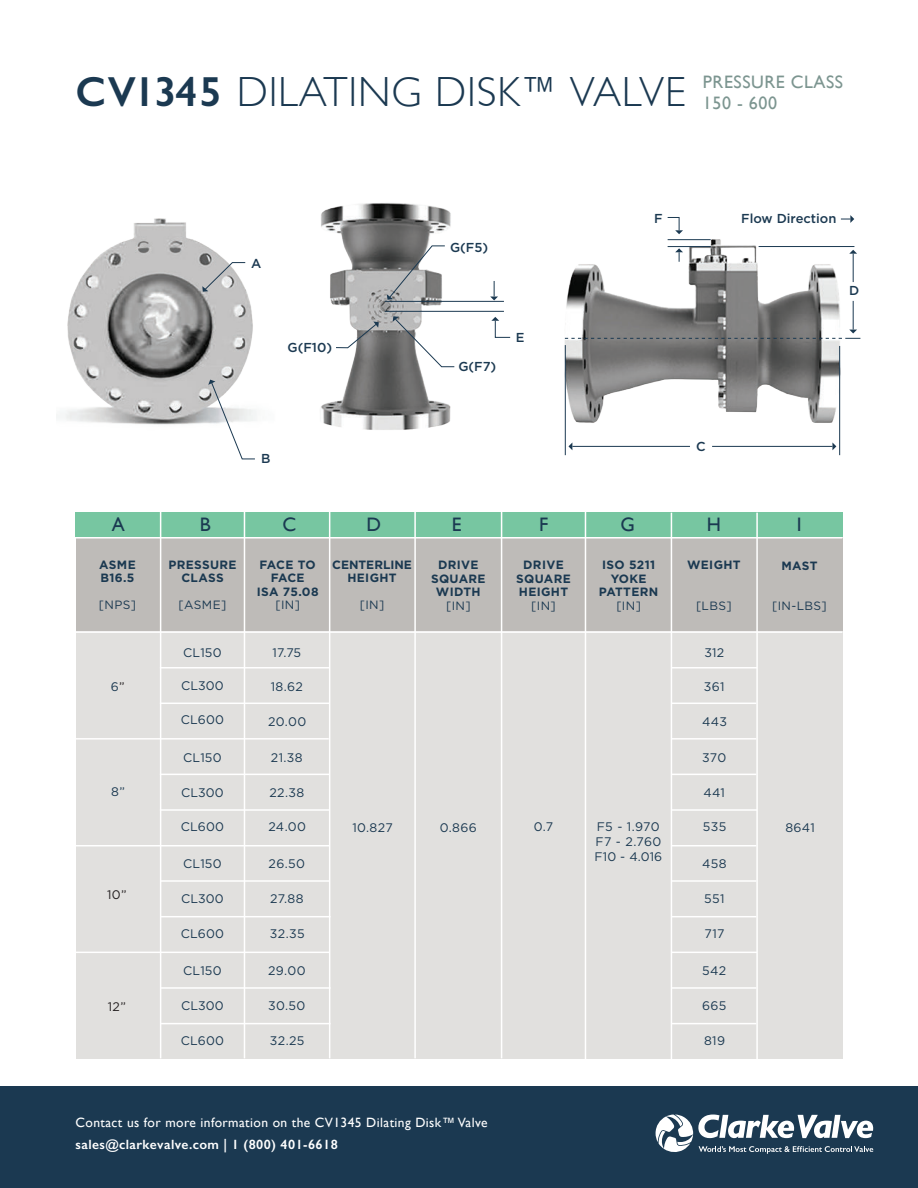
<style>
.page{position:relative;width:918px;height:1188px;background:#fff}
.page>*{position:absolute;margin:0;border:0;box-sizing:border-box;transform-origin:0 0}
.t1{font:300 42.15px "Gill Sans";letter-spacing:.02em;color:#1b3951}
.t2{font:19.5px "Gill Sans";color:#1b3951}
.t3{font:18px/21px "Gill Sans";letter-spacing:.03em;color:#7c9590}
.t4{font:13.5px "Gill Sans";letter-spacing:.03em;color:#fff}
.t5{font:600 13.5px "Gill Sans";letter-spacing:.03em;color:#fff}
.t6{font:500 12.9px "Gotham";color:#1b3951}
.t7{font:12.45px/14.5px "Gotham";letter-spacing:.01em;color:#1b3951}
.t8{font:12.45px "Gotham";color:#231f20}
.t9{font:700 12px/13.5px "Gotham";letter-spacing:.03em;color:#1b3951;text-align:center}
.t10{font:12px "Gotham";letter-spacing:.03em;color:#1b3951}
.t11{font:700 12px/13.5px "Gotham";letter-spacing:.005em;color:#1b3951;text-align:center}
.t12{font:700 12px/13.5px "Gotham";color:#1b3951;text-align:center}
.s1{font-weight:600}
.s2{font-size:37.8px}
.s3{color:#231f20}
</style>
<div class="page">
<img style="left:57px;top:218px;width:200px;height:207px">
<img style="left:321px;top:203px;width:183px;height:227px">
<img style="left:564px;top:218px;width:297px;height:218px">
<div style="left:76px;top:532px;width:766px;height:526px;background:#e1e0de"></div>
<div style="left:76px;top:539px;width:766px;height:92px;background:#bebbb8"></div>
<div style="left:0;top:1086px;width:918px;height:102px;background:#1b3951"></div>
<svg style="left:656px;top:1115px;width:217px;height:39px"></svg>
<div style="left:75px;top:513px;width:767px;height:24px;background:#77c6a1"></div>
<hr style="left:76px;top:631px;width:766px;height:2px;background:#fff">
<hr style="left:160px;top:512px;width:1px;height:546px;background:#fff">
<hr style="left:244px;top:512px;width:1px;height:546px;background:#fff">
<hr style="left:329px;top:512px;width:1px;height:546px;background:#fff">
<hr style="left:414px;top:512px;width:2px;height:546px;background:#fff">
<hr style="left:501px;top:512px;width:1px;height:546px;background:#fff">
<hr style="left:585px;top:512px;width:1px;height:549px;background:#fff">
<hr style="left:671px;top:513px;width:1px;height:548px;background:#fff">
<hr style="left:756px;top:513px;width:2px;height:548px;background:#fff">
<hr style="left:76px;top:537px;width:766px;height:2px;background:#fff">
<div style="left:458px;top:360px;width:52px;height:20px;background:#fff"></div>
<div style="left:450px;top:242px;width:44px;height:15px;background:#fff"></div>
<svg style="left:490px;top:281px;width:8px;height:19px"></svg>
<hr style="left:385px;top:311px;width:119px;height:1px;background:#1b3951">
<svg style="left:387px;top:245px;width:59px;height:55px"></svg>
<svg style="left:393px;top:316px;width:62px;height:52px"></svg>
<svg style="left:491px;top:317px;width:20px;height:21px"></svg>
<hr style="left:385px;top:301px;width:119px;height:1px;background:#1b3951">
<hr style="left:161px;top:880px;width:169px;height:2px;background:#fff">
<hr style="left:160px;top:667px;width:170px;height:2px;background:#fff">
<hr style="left:75px;top:738px;width:254px;height:2px;background:#fff">
<hr style="left:160px;top:809px;width:170px;height:2px;background:#fff">
<hr style="left:75px;top:845px;width:255px;height:1px;background:#fff">
<hr style="left:161px;top:916px;width:170px;height:1px;background:#fff">
<svg style="left:202px;top:262px;width:44px;height:30px"></svg>
<svg style="left:208px;top:380px;width:48px;height:80px"></svg>
<hr style="left:161px;top:987px;width:170px;height:2px;background:#fff">
<hr style="left:160px;top:703px;width:170px;height:1px;background:#fff">
<div style="left:288px;top:341px;width:51px;height:19px;background:#fff"></div>
<svg style="left:335px;top:322px;width:44px;height:27px"></svg>
<div style="left:654px;top:213px;width:15px;height:13px;background:#fff"></div>
<div style="left:849px;top:285px;width:10px;height:12px;background:#fff"></div>
<svg style="left:675px;top:248px;width:8px;height:14px"></svg>
<svg style="left:849px;top:250px;width:8px;height:32px"></svg>
<hr style="left:668px;top:246px;width:43px;height:1px;background:#1b3951">
<svg style="left:565px;top:301px;width:295px;height:38px"></svg>
<svg style="left:568px;top:443px;width:4px;height:7px"></svg>
<hr style="left:572px;top:446px;width:118px;height:1px;background:#1b3951">
<hr style="left:565px;top:345px;width:1px;height:110px;background:#1b3951">
<svg style="left:832px;top:442px;width:4px;height:8px"></svg>
<hr style="left:712px;top:446px;width:120px;height:1px;background:#1b3951">
<hr style="left:839px;top:346px;width:1px;height:109px;background:#1b3951">
<svg style="left:667px;top:217px;width:16px;height:17px"></svg>
<hr style="left:668px;top:239px;width:43px;height:1px;background:#1b3951">
<svg style="left:841px;top:215px;width:13px;height:8px"></svg>
<hr style="left:759px;top:246px;width:95px;height:1px;background:#1b3951">
<hr style="left:75px;top:952px;width:255px;height:1px;background:#fff">
<hr style="left:161px;top:1023px;width:170px;height:1px;background:#fff">
<hr style="left:160px;top:774px;width:170px;height:1px;background:#fff">
<hr style="left:672px;top:880px;width:84px;height:2px;background:#fff">
<hr style="left:671px;top:667px;width:86px;height:2px;background:#fff">
<hr style="left:671px;top:738px;width:85px;height:2px;background:#fff">
<hr style="left:671px;top:809px;width:86px;height:2px;background:#fff">
<hr style="left:671px;top:845px;width:85px;height:1px;background:#fff">
<hr style="left:672px;top:916px;width:84px;height:1px;background:#fff">
<hr style="left:672px;top:987px;width:84px;height:2px;background:#fff">
<hr style="left:671px;top:703px;width:85px;height:1px;background:#fff">
<hr style="left:671px;top:952px;width:86px;height:1px;background:#fff">
<hr style="left:672px;top:1023px;width:84px;height:1px;background:#fff">
<hr style="left:671px;top:774px;width:85px;height:1px;background:#fff">
<h1 class="t1" style="left:76px;top:59px;width:612px"><span class="s1">CV1345</span> DILATING DISK<span class="s2">™</span> VALVE</h1>
<h3 class="t3" style="left:703px;top:71px;width:142px">PRESSURE CLASS<br>150 - 600</h3>
<p class="t6" style="left:251px;top:255px;width:12px">A</p>
<p class="t6" style="left:288px;top:339px;width:46px">G(F10)</p>
<p class="t6" style="left:450px;top:239px;width:40px">G(F5)</p>
<p class="t6" style="left:458px;top:358px;width:39px">G(F7)</p>
<p class="t6" style="left:516px;top:329px;width:10px">E</p>
<p class="t6" style="left:654px;top:210px;width:10px">F</p>
<p class="t6" style="left:741px;top:210px;width:97px">Flow Direction</p>
<p class="t6" style="left:849px;top:282px;width:12px">D</p>
<p class="t6" style="left:261px;top:450px;width:11px">B</p>
<p class="t6" style="left:696px;top:438px;width:11px">C</p>
<h2 class="t2" style="left:112px;top:513px;width:15px">A</h2>
<h2 class="t2" style="left:200px;top:513px;width:12px">B</h2>
<h2 class="t2" style="left:283px;top:513px;width:15px">C</h2>
<h2 class="t2" style="left:366px;top:513px;width:16px">D</h2>
<h2 class="t2" style="left:452px;top:513px;width:11px">E</h2>
<h2 class="t2" style="left:539px;top:513px;width:11px">F</h2>
<h2 class="t2" style="left:621px;top:513px;width:16px">G</h2>
<h2 class="t2" style="left:707px;top:513px;width:16px">H</h2>
<h2 class="t2" style="left:797px;top:513px;width:6px">I</h2>
<p class="t9" style="left:99px;top:558px;width:38px;text-align:left">ASME<br>B16.5</p>
<p class="t10" style="left:99px;top:598px;width:39px">[NPS]</p>
<p class="t7" style="left:111px;top:679px;width:15px">6<span class="s3">”</span></p>
<p class="t7" style="left:111px;top:785px;width:15px">8”</p>
<p class="t8" style="left:107px;top:887px;width:21px">10”</p>
<p class="t8" style="left:108px;top:999px;width:20px">12”</p>
<p class="t9" style="left:168px;top:558px;width:70px">PRESSURE<br>CLASS</p>
<p class="t10" style="left:179px;top:597px;width:49px">[ASME]</p>
<p class="t7" style="left:183px;top:645px;width:40px">CL150</p>
<p class="t7" style="left:181px;top:678px;width:44px">CL300</p>
<p class="t7" style="left:181px;top:712px;width:45px">CL600</p>
<p class="t7" style="left:183px;top:750px;width:40px">CL150</p>
<p class="t7" style="left:181px;top:785px;width:44px">CL300</p>
<p class="t7" style="left:181px;top:819px;width:45px">CL600</p>
<p class="t7" style="left:183px;top:856px;width:40px">CL150</p>
<p class="t7" style="left:181px;top:891px;width:44px">CL300</p>
<p class="t7" style="left:181px;top:926px;width:45px">CL600</p>
<p class="t7" style="left:183px;top:963px;width:40px">CL150</p>
<p class="t7" style="left:181px;top:998px;width:44px">CL300</p>
<p class="t7" style="left:181px;top:1033px;width:45px">CL600</p>
<p class="t11" style="left:257px;top:558px;width:63px">FACE TO<br>FACE<br>ISA 75.08</p>
<p class="t10" style="left:275px;top:598px;width:26px">[IN]</p>
<p class="t7" style="left:273px;top:645px;width:30px">17.75</p>
<p class="t7" style="left:271px;top:679px;width:34px">18.62</p>
<p class="t7" style="left:268px;top:715px;width:40px">20.00</p>
<p class="t7" style="left:271px;top:750px;width:33px">21.38</p>
<p class="t7" style="left:269px;top:785px;width:36px">22.38</p>
<p class="t7" style="left:268px;top:819px;width:39px">24.00</p>
<p class="t7" style="left:269px;top:856px;width:38px">26.50</p>
<p class="t7" style="left:270px;top:891px;width:35px">27.88</p>
<p class="t7" style="left:270px;top:926px;width:36px">32.35</p>
<p class="t7" style="left:268px;top:963px;width:39px">29.00</p>
<p class="t7" style="left:268px;top:998px;width:39px">30.50</p>
<p class="t7" style="left:270px;top:1033px;width:36px">32.25</p>
<p class="t12" style="left:332px;top:558px;width:81px">CENTERLINE<br>HEIGHT</p>
<p class="t10" style="left:360px;top:598px;width:26px">[IN]</p>
<p class="t9" style="left:431px;top:558px;width:56px">DRIVE<br>SQUARE<br>WIDTH</p>
<p class="t10" style="left:446px;top:598px;width:26px">[IN]</p>
<p class="t9" style="left:516px;top:558px;width:56px">DRIVE<br>SQUARE<br>HEIGHT</p>
<p class="t10" style="left:531px;top:598px;width:26px">[IN]</p>
<p class="t9" style="left:599px;top:558px;width:61px">ISO 5211<br>YOKE<br>PATTERN</p>
<p class="t10" style="left:616px;top:598px;width:26px">[IN]</p>
<p class="t9" style="left:687px;top:558px;width:55px">WEIGHT</p>
<p class="t10" style="left:696px;top:598px;width:37px">[LBS]</p>
<p class="t9" style="left:781px;top:559px;width:38px">MAST</p>
<p class="t10" style="left:772px;top:598px;width:56px">[IN-LBS]</p>
<p class="t7" style="left:704px;top:645px;width:21px">312</p>
<p class="t7" style="left:704px;top:679px;width:22px">361</p>
<p class="t7" style="left:702px;top:715px;width:27px">443</p>
<p class="t7" style="left:702px;top:750px;width:26px">370</p>
<p class="t7" style="left:703px;top:785px;width:23px">441</p>
<p class="t7" style="left:703px;top:819px;width:25px">535</p>
<p class="t7" style="left:702px;top:856px;width:26px">458</p>
<p class="t7" style="left:704px;top:891px;width:22px">551</p>
<p class="t7" style="left:705px;top:926px;width:22px">717</p>
<p class="t7" style="left:702px;top:963px;width:26px">542</p>
<p class="t7" style="left:702px;top:998px;width:26px">665</p>
<p class="t7" style="left:704px;top:1033px;width:23px">819</p>
<p class="t7" style="left:352px;top:820px;width:42px">10.827</p>
<p class="t7" style="left:440px;top:820px;width:39px">0.866</p>
<p class="t7" style="left:534px;top:819px;width:21px">0.7</p>
<p class="t7" style="left:597px;top:819px;width:64px">F5 - 1.970</p>
<p class="t7" style="left:785px;top:821px;width:31px">8641</p>
<p class="t7" style="left:595px;top:835px;width:69px">F7 - 2.760<br>F10 - 4.016</p>
<p class="t4" style="left:76px;top:1114px;width:414px">Contact us for more information on the CV1345 Dilating Disk™ Valve</p>
<p class="t5" style="left:76px;top:1137px;width:264px">sales@clarkevalve.com | 1 (800) 401-6618</p>
</div>
